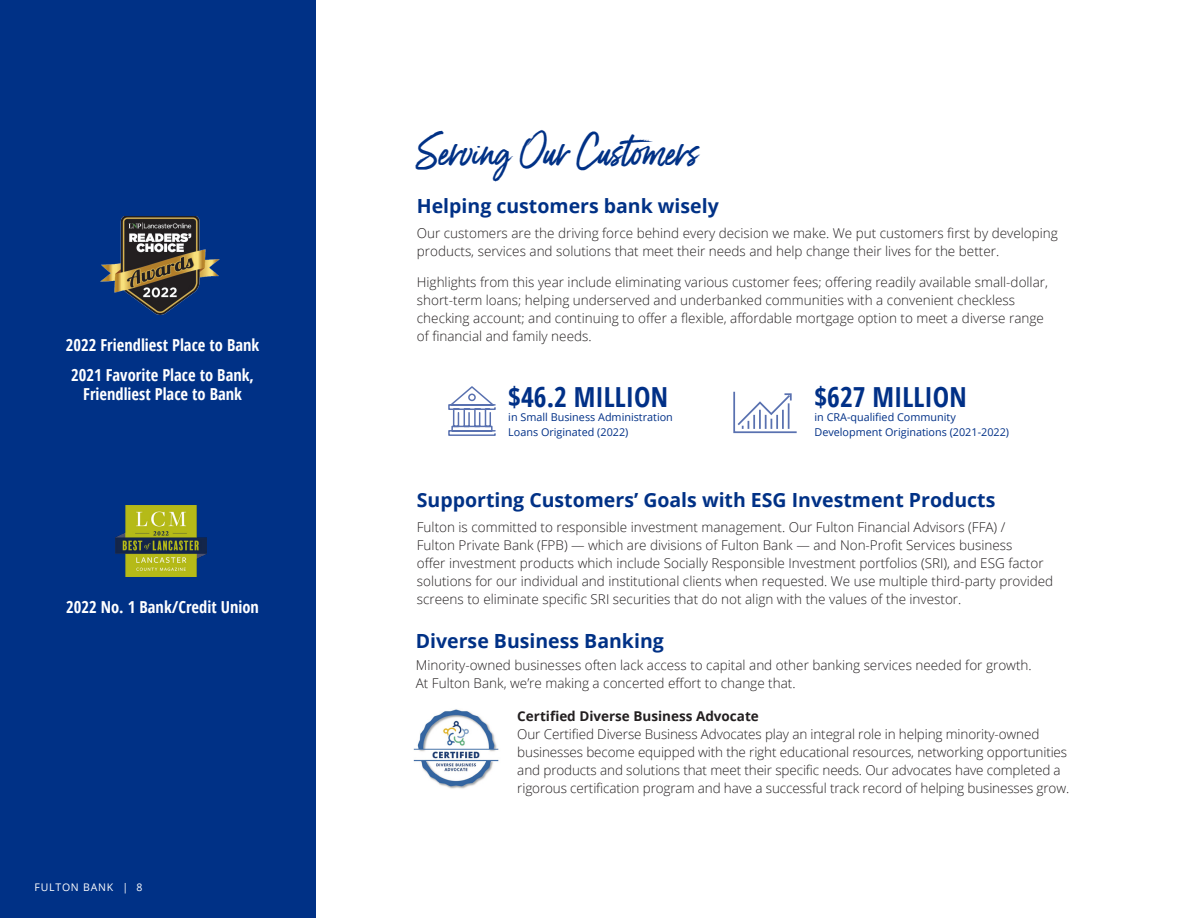
<style>
.page{position:relative;width:1188px;height:918px;background:#fff}
.page>*{position:absolute;margin:0;border:0;box-sizing:border-box;transform-origin:0 0}
.Spotlight_head{font:42px "Gotcha";color:#003186;scale:.94 1}
.t1{font:700 condensed 27.6px "Open Sans";color:#003087}
.Subhead_1{font:700 19.5px "Open Sans";color:#003186}
.t2{font:700 condensed 16.5px/19.5px "Open Sans";color:#fff;text-align:center}
.Body_copy{font:300 13.5px/18px "Open Sans";color:#231f20}
.Body_copy-2{font:700 13.5px "Open Sans";color:#231f20}
.t3{font:10.8px/14.4px "Open Sans";color:#003087}
.t4{font:10.5px "Open Sans";letter-spacing:.075em;color:#fff}
</style>
<div class="page">
<div style="left:0;top:0;width:315px;height:918px;background:#003186"></div>
<img style="left:101px;top:216px;width:119px;height:98px">
<img style="left:115px;top:505px;width:92px;height:72px">
<svg style="left:448px;top:386px;width:48px;height:50px"></svg>
<svg style="left:733px;top:391px;width:64px;height:43px"></svg>
<hr style="left:788px;top:404px;width:2px;height:24px;background:#5971b0">
<img style="left:413px;top:709px;width:86px;height:80px">
<p class="t2" style="left:66px;top:335px;width:195px">2022 Friendliest Place to Bank</p>
<p class="t2" style="left:71px;top:364px;width:184px">2021 Favorite Place to Bank,<br>Friendliest Place to Bank</p>
<p class="t2" style="left:66px;top:596px;width:194px">2022 No. 1 Bank/Credit Union</p>
<p class="t4" style="left:35px;top:880px;width:109px">FULTON BANK | 8</p>
<p class="Spotlight_head" style="left:417px;top:124px;width:300px">Serving Our Customers</p>
<p class="Subhead_1" style="left:417px;top:193px;width:303px">Helping customers bank wisely</p>
<p class="Body_copy" style="left:417px;top:224px;width:642px">Our customers are the driving force behind every decision we make. We put customers first by developing products, services and solutions that meet their needs and help change their lives for the better.</p>
<p class="Body_copy" style="left:417px;top:273px;width:633px">Highlights from this year include eliminating various customer fees; offering readily available small-dollar, short-term loans; helping underserved and underbanked communities with a convenient checkless checking account; and continuing to offer a flexible, affordable mortgage option to meet a diverse range of financial and family needs.</p>
<p class="t1" style="left:508px;top:377px;width:161px">$46.2 MILLION</p>
<p class="t3" style="left:508px;top:410px;width:166px">in Small Business Administration<br>Loans Originated (2022)</p>
<p class="t1" style="left:814px;top:377px;width:154px">$627 MILLION</p>
<p class="t3" style="left:814px;top:410px;width:196px">in CRA-qualified Community<br>Development Originations (2021-2022)</p>
<p class="Subhead_1" style="left:417px;top:487px;width:580px">Supporting Customers’ Goals with ESG Investment Products</p>
<p class="Body_copy" style="left:417px;top:518px;width:638px">Fulton is committed to responsible investment management. Our Fulton Financial Advisors (FFA) /<br>Fulton Private Bank (FPB) — which are divisions of Fulton Bank — and Non-Profit Services business<br>offer investment products which include Socially Responsible Investment portfolios (SRI), and ESG factor solutions for our individual and institutional clients when requested. We use multiple third-party provided screens to eliminate specific SRI securities that do not align with the values of the investor.</p>
<p class="Subhead_1" style="left:416px;top:627px;width:250px">Diverse Business Banking</p>
<p class="Body_copy" style="left:416px;top:655px;width:617px">Minority-owned businesses often lack access to capital and other banking services needed for growth.<br>At Fulton Bank, we’re making a concerted effort to change that.</p>
<p class="Body_copy-2" style="left:517px;top:706px;width:243px">Certified Diverse Business Advocate</p>
<p class="Body_copy" style="left:517px;top:724px;width:553px">Our Certified Diverse Business Advocates play an integral role in helping minority-owned businesses become equipped with the right educational resources, networking opportunities and products and solutions that meet their specific needs. Our advocates have completed a rigorous certification program and have a successful track record of helping businesses grow.</p>
</div>
